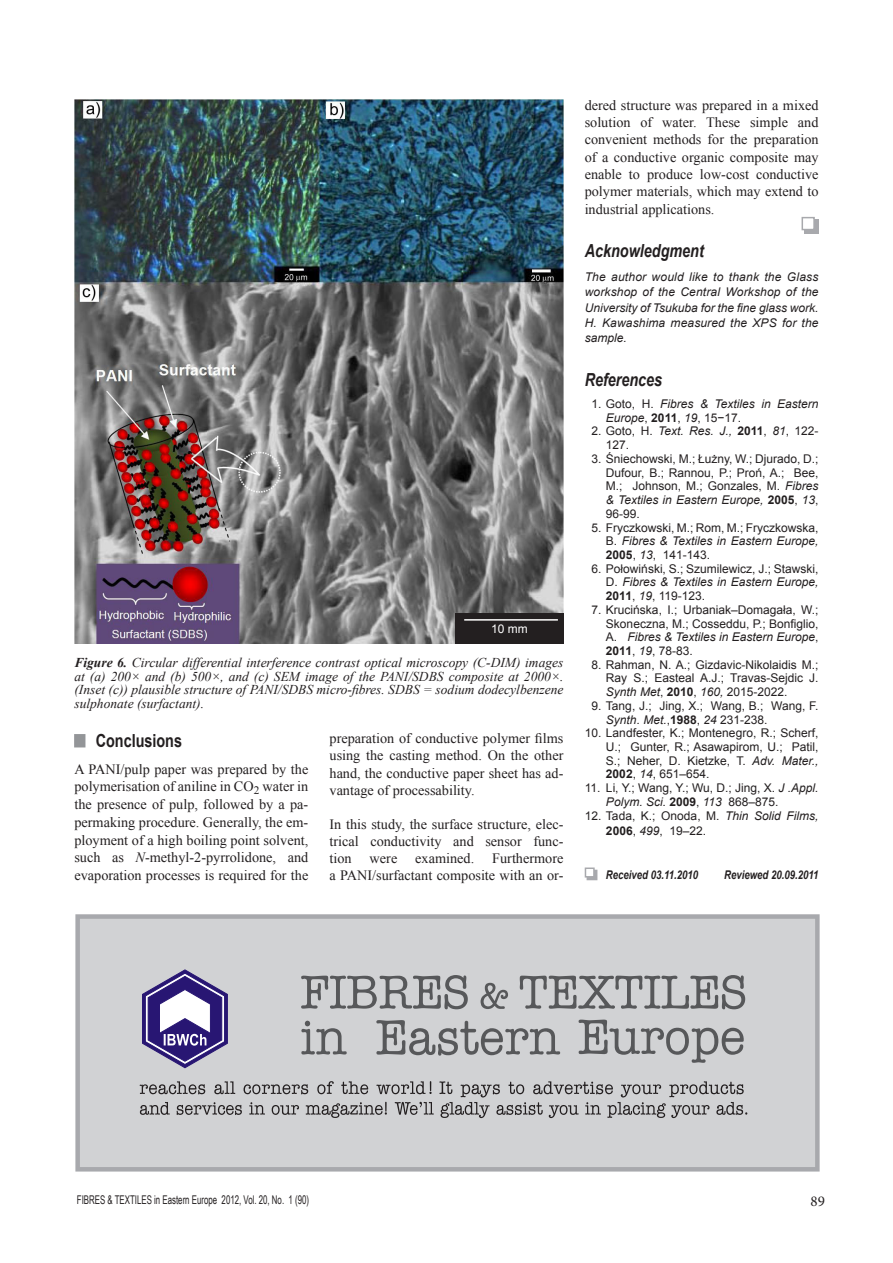
<style>
.page{position:relative;width:893px;height:1263px;background:#fff}
.page>*{position:absolute;margin:0;border:0;box-sizing:border-box;transform-origin:0 0}
.t1{font:italic 700 18px "Arial";color:#231f20;scale:.8 1}
.t2{font:700 18px "Arial";color:#231f20;scale:.8 1}
.t3{font:15px "Minion Pro";color:#231f20}
.t4{font:14.25px/17.9px "Times New Roman";color:#231f20;text-align:justify}
.t5{font:italic 13.5px/13.5px "Times New Roman";color:#231f20;text-align:justify}
.t6{font:12px/13.6px "Arial";color:#231f20;text-align:justify}
.t7{font:italic 12px/15.1px "Arial";color:#231f20;text-align:justify}
.t8{font:12px "Arial Narrow";color:#231f20;scale:.8 1}
.t9{font:italic 700 12px "Arial";color:#231f20;scale:.8 1}
.t10{font:12px "Arial";color:#fff}
.s1{font-weight:700}
.s2{color:#939598}
.s3{font-style:italic}
.s4{font-style:normal}
.s5{font-weight:700;font-style:normal}
</style>
<div class="page">
<div style="left:74px;top:734px;width:11px;height:13px;border:3px solid #939598"></div>
<img style="left:74px;top:100px;width:489px;height:544px">
<div style="left:804px;top:220px;width:15px;height:14px;background:#a8a9ad"></div>
<div style="left:801px;top:217px;width:14px;height:13px;background:#fff;border:2px solid #a8a9ad"></div>
<div style="left:587px;top:870px;width:10px;height:10px;background:#a8a9ad"></div>
<div style="left:585px;top:867px;width:10px;height:10px;background:#fff;border:2px solid #a8a9ad"></div>
<div style="left:75px;top:914px;width:745px;height:257px;background:#d1d2d4;border:4px solid #a8a9ad"></div>
<svg style="left:301px;top:975px;width:444px;height:34px"></svg>
<svg style="left:301px;top:1019px;width:443px;height:44px"></svg>
<svg style="left:140px;top:1081px;width:607px;height:37px"></svg>
<svg style="left:142px;top:970px;width:85px;height:98px"></svg>
<div style="left:455px;top:613px;width:108px;height:31px;background:#231f20"></div>
<hr style="left:464px;top:619px;width:94px;height:2px;background:#fff">
<p class="t10" style="left:491px;top:621px;width:38px">10 mm</p>
<p class="t5" style="left:74px;top:655px;width:491px"><span class="s1">Figure 6.</span> Circular differential interference contrast optical microscopy (C-DIM) images at (a) 200× and (b) 500×, and (c) SEM image of the PANI/SDBS composite at 2000×. (Inset (c)) plausible structure of PANI/SDBS micro-fibres. SDBS = sodium dodecylbenzene sulphonate (surfactant).</p>
<h1 class="t2" style="left:74px;top:729px;width:136px"><span class="s2">■</span> Conclusions</h1>
<p class="t4" style="left:74px;top:760px;width:235px">A PANI/pulp paper was prepared by the polymerisation of aniline in CO<sub>2</sub> water in the presence of pulp, followed by a pa&shy;permaking procedure. Generally, the em&shy;ployment of a high boiling point solvent, such as <span class="s3">N</span>-methyl-2-pyrrolidone, and evaporation processes is required for the</p>
<p class="t4" style="left:330px;top:730px;width:235px;line-height:17.1px">preparation of conductive polymer films using the casting method. On the other hand, the conductive paper sheet has ad&shy;vantage of processability.</p>
<p class="t4" style="left:330px;top:815px;width:235px;line-height:17.1px">In this study, the surface structure, elec&shy;trical conductivity and sensor func&shy;tion</p>
<p class="t4" style="left:330px;top:850px;width:235px;line-height:17.1px;text-align:right">Furthermore<br>a PANI/surfactant composite with an or-</p>
<p class="t4" style="left:370px;top:849px;width:29px">were</p>
<p class="t4" style="left:415px;top:849px;width:60px">examined.</p>
<p class="t4" style="left:585px;top:96px;width:235px;line-height:17.2px">dered structure was prepared in a mixed solution of water. These simple and convenient methods for the preparation of a conductive organic composite may enable to produce low-cost conductive polymer materials, which may extend to industrial applications.</p>
<h1 class="t1" style="left:585px;top:239px;width:151px">Acknowledgment</h1>
<p class="t7" style="left:585px;top:270px;width:235px">The author would like to thank the Glass workshop of the Central Workshop of the University of Tsukuba for the fine glass work.<br>H. Kawashima measured the XPS for the sample.</p>
<h1 class="t1" style="left:585px;top:368px;width:99px">References</h1>
<p class="t7" style="left:606px;top:397px;width:214px;line-height:13.6px;text-indent:-15px"><span class="s4">1. Goto, H.</span> Fibres &amp; Textiles in Eastern<br>Europe<span class="s4">,</span> <span class="s5">2011</span><span class="s4">,</span> 19<span class="s4">, 15−17.</span></p>
<p class="t6" style="left:606px;top:425px;width:214px;text-indent:-15px">2. Goto, H. <span class="s3">Text. Res. J.,</span> <span class="s1">2011</span>, <span class="s3">81</span>, 122-<br>127.</p>
<p class="t6" style="left:606px;top:452px;width:214px;text-indent:-15px">3. Śniechowski, M.; Łużny, W.; Djurado, D.; Dufour, B.; Rannou, P.; Proń, A.; Bee, M.; Johnson, M.; Gonzales, M. <span class="s3">Fibres &amp; Textiles in Eastern Europe,</span> <span class="s1">2005</span>, <span class="s3">13</span>, 96-99.</p>
<p class="t6" style="left:606px;top:521px;width:214px;text-indent:-15px">5. Fryczkowski, M.; Rom, M.; Fryczkowska, B. <span class="s3">Fibres &amp; Textiles in Eastern Europe, </span><span class="s1">2005</span>, <span class="s3">13</span>, 141-143.</p>
<p class="t6" style="left:606px;top:562px;width:214px;text-indent:-15px">6. Połowiński, S.; Szumilewicz, J.; Stawski, D. <span class="s3">Fibres &amp; Textiles in Eastern Europe, </span><span class="s1">2011</span>, <span class="s3">19</span>, 119-123.</p>
<p class="t6" style="left:606px;top:603px;width:214px;text-indent:-15px">7. Krucińska, I.; Urbaniak–Domagała, W.; Skoneczna, M.; Cosseddu, P.; Bonfiglio, A. <span class="s3">Fibres &amp; Textiles in Eastern Europe</span>, <span class="s1">2011</span>, <span class="s3">19</span>, 78-83.</p>
<p class="t6" style="left:606px;top:658px;width:214px;text-indent:-15px">8. Rahman, N. A.; Gizdavic-Nikolaidis M.; Ray S.; Easteal A.J.; Travas-Sejdic J.<br><span class="s3">Synth Met</span>, <span class="s1">2010</span>, <span class="s3">160,</span> 2015-2022.</p>
<p class="t6" style="left:606px;top:699px;width:214px;text-indent:-15px">9. Tang, J.; Jing, X.; Wang, B.; Wang, F.<br><span class="s3">Synth. Met.</span>,<span class="s1">1988</span>, <span class="s3">24</span> 231-238.</p>
<p class="t6" style="left:606px;top:726px;width:214px;text-indent:-21px">10. Landfester, K.; Montenegro, R.; Scherf, U.; Gunter, R.; Asawapirom, U.; Patil, S.; Neher, D. Kietzke, T. <span class="s3">Adv. Mater., </span><span class="s1">2002</span>, <span class="s3">14</span>, 651–654.</p>
<p class="t6" style="left:606px;top:781px;width:214px;text-indent:-21px">11. Li, Y.; Wang, Y.; Wu, D.; Jing, X. <span class="s3">J .Appl.<br>Polym. Sci.</span> <span class="s1">2009</span>, <span class="s3">113</span> 868–875.</p>
<p class="t6" style="left:606px;top:808px;width:214px;line-height:15.1px;text-indent:-21px">12. Tada, K.; Onoda, M. <span class="s3">Thin Solid Films,<br></span><span class="s1">2006</span>, <span class="s3">499</span>, 19–22.</p>
<p class="t9" style="left:606px;top:867px;width:117px">Received 03.11.2010</p>
<p class="t9" style="left:724px;top:867px;width:120px">Reviewed 20.09.2011</p>
<p class="t8" style="left:77px;top:1191px;width:292px">FIBRES &amp; TEXTILES in Eastern Europe 2012, Vol. 20, No. 1 (90)</p>
<p class="t3" style="left:810px;top:1191px;width:16px">89</p>
</div>
